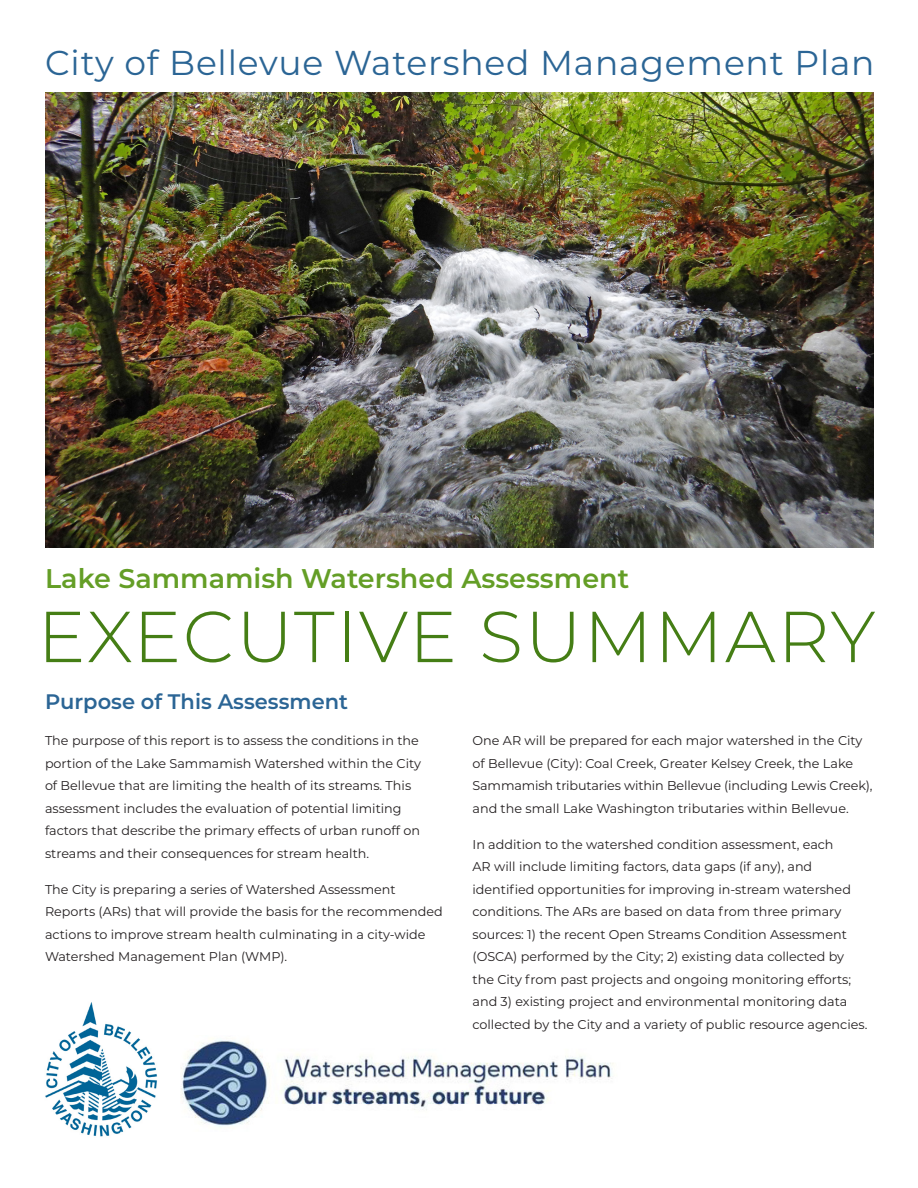
<style>
.page{position:relative;width:918px;height:1188px;background:#fff}
.page>*{position:absolute;margin:0;border:0;box-sizing:border-box;transform-origin:0 0}
.t1{font:300 72px "Montserrat";letter-spacing:.025em;color:#457e15}
.t2{font:34.5px "Montserrat";letter-spacing:.025em;color:#2b6595}
.t3{font:600 27px "Montserrat";color:#649e26}
.t4{font:600 21px "Montserrat";color:#2b6595}
.t5{font:12.75px/22.5px "Montserrat";color:#231f20}
</style>
<div class="page">
<img style="left:46px;top:93px;width:828px;height:454px">
<img style="left:181px;top:1040px;width:433px;height:87px">
<img style="left:45px;top:1002px;width:112px;height:135px">
<h2 class="t2" style="left:45px;top:39px;width:831px">City of Bellevue Watershed Management Plan</h2>
<h3 class="t3" style="left:45px;top:560px;width:586px">Lake Sammamish Watershed Assessment</h3>
<h1 class="t1" style="left:38px;top:588px;width:839px">EXECUTIVE SUMMARY</h1>
<h3 class="t4" style="left:45px;top:687px;width:305px">Purpose of This Assessment</h3>
<p class="t5" style="left:45px;top:729px;width:378px">The purpose of this report is to assess the conditions in the portion of the Lake Sammamish Watershed within the City of Bellevue that are limiting the health of its streams. This assessment includes the evaluation of potential limiting factors that describe the primary effects of urban runoff on streams and their consequences for stream health.</p>
<p class="t5" style="left:45px;top:878px;width:399px">The City is preparing a series of Watershed Assessment Reports (ARs) that will provide the basis for the recommended actions to improve stream health culminating in a city-wide Watershed Management Plan (WMP).</p>
<p class="t5" style="left:472px;top:729px;width:402px">One AR will be prepared for each major watershed in the City of Bellevue (City): Coal Creek, Greater Kelsey Creek, the Lake Sammamish tributaries within Bellevue (including Lewis Creek), and the small Lake Washington tributaries within Bellevue.</p>
<p class="t5" style="left:472px;top:833px;width:396px">In addition to the watershed condition assessment, each<br>AR will include limiting factors, data gaps (if any), and identified opportunities for improving in-stream watershed conditions. The ARs are based on data from three primary sources: 1) the recent Open Streams Condition Assessment (OSCA) performed by the City; 2) existing data collected by the City from past projects and ongoing monitoring efforts; and 3) existing project and environmental monitoring data collected by the City and a variety of public resource agencies.</p>
</div>
